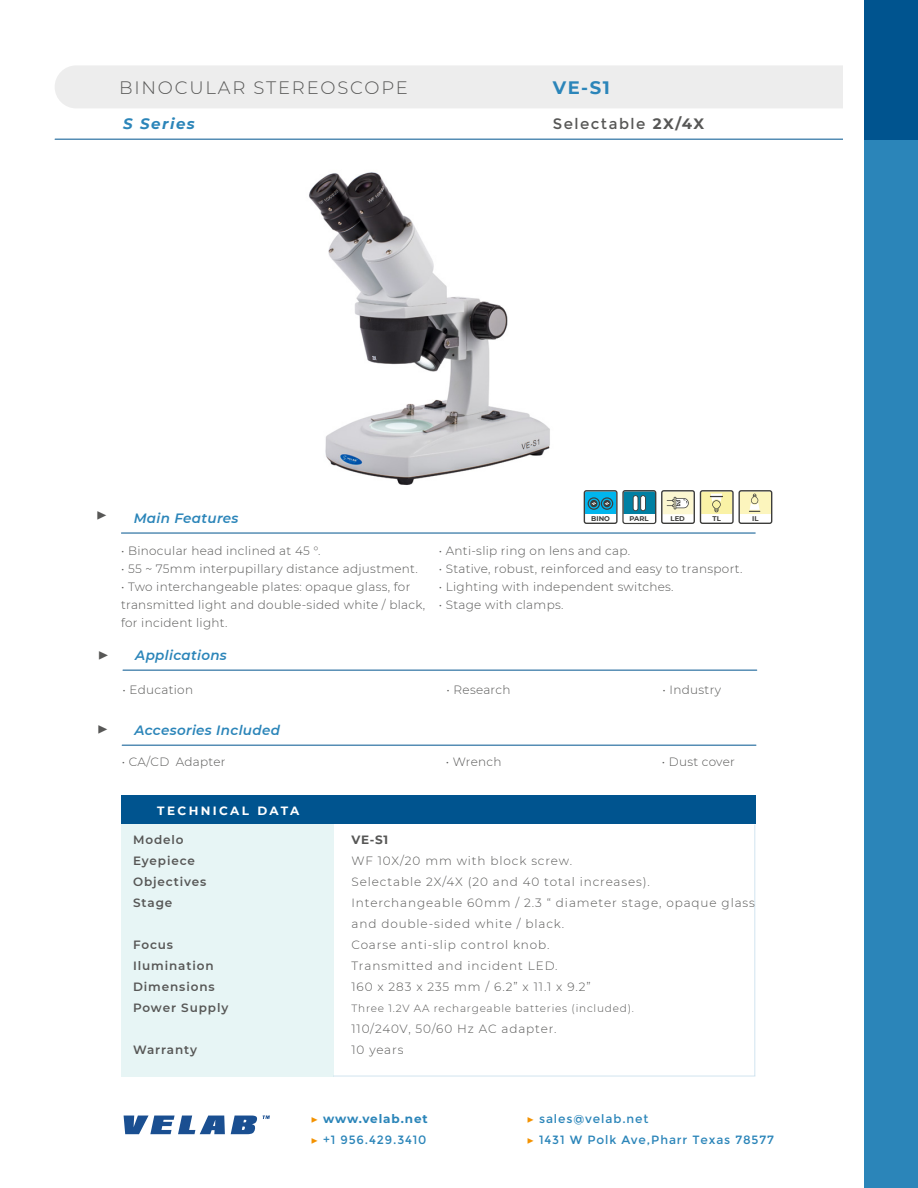
<style>
.page{position:relative;width:918px;height:1188px;background:#fff}
.page>*{position:absolute;margin:0;border:0;box-sizing:border-box;transform-origin:0 0}
.t1{font:300 18px "Montserrat";letter-spacing:.1em;color:#575756}
.t2{font:700 18px "Montserrat";color:#2b85b9}
.t3{font:18px "Minion Pro";color:#575756}
.t4{font:15px "Montserrat";letter-spacing:.1em;color:#575756}
.t5{font:italic 700 15px "Montserrat";letter-spacing:.1em;color:#2b85b9}
.t6{font:italic 600 13.5px "Montserrat";letter-spacing:.025em;color:#2b85b9}
.t7{font:300 12px/18px "Montserrat";letter-spacing:.025em;color:#575756}
.t8{font:300 12px/21px "Montserrat";letter-spacing:.075em;color:#575756}
.t9{font:600 12px "Montserrat";letter-spacing:.075em;color:#575756}
.t10{font:12px "Montserrat";letter-spacing:.075em;color:#2b85b9}
.t11{font:700 12px "Montserrat";letter-spacing:.075em;color:#2b85b9}
.t12{font:700 12px "Montserrat";letter-spacing:.2em;color:#fff}
.t13{font:700 12px "Montserrat";color:#575756}
.t14{font:300 10.5px "Montserrat";letter-spacing:.075em;color:#575756}
.t15{font:700 6.9px "Montserrat";color:#3d3d3b}
.s1{font-weight:700}
.s2{font-family:"Minion Pro";font-weight:400;color:#f39200}
.s3{font-family:"Minion Pro";color:#f39200}
</style>
<div class="page">
<div style="left:55px;top:65px;width:808px;height:43px;background:#ededed;border-radius:22px"></div>
<hr style="left:55px;top:139px;width:810px;height:1px;background:#00548f">
<div style="left:864px;top:140px;width:54px;height:1048px;background:#2b85b9"></div>
<div style="left:864px;top:0;width:54px;height:140px;background:#00548f"></div>
<div style="left:844px;top:1px;width:20px;height:1186px;background:#fff"></div>
<svg style="left:124px;top:1116px;width:101px;height:18px"></svg>
<svg style="left:231px;top:1116px;width:26px;height:18px"></svg>
<svg style="left:263px;top:1116px;width:7px;height:3px"></svg>
<div style="left:121px;top:825px;width:212px;height:252px;background:#e7f5f5"></div>
<hr style="left:754px;top:825px;width:1px;height:251px;background:#2b85b9">
<hr style="left:333px;top:1075px;width:422px;height:2px;background:#2b85b9">
<hr style="left:122px;top:745px;width:634px;height:1px;background:#00548f">
<hr style="left:123px;top:670px;width:634px;height:1px;background:#00548f">
<hr style="left:121px;top:533px;width:634px;height:1px;background:#00548f">
<div style="left:121px;top:795px;width:634px;height:29px;background:#00548f"></div>
<img style="left:309px;top:172px;width:275px;height:322px">
<svg style="left:584px;top:490px;width:188px;height:34px"></svg>
<p class="t1" style="left:119px;top:76px;width:290px">BINOCULAR STEREOSCOPE</p>
<p class="t2" style="left:553px;top:75px;width:59px">VE-S1</p>
<p class="t5" style="left:123px;top:113px;width:73px">S Series</p>
<p class="t4" style="left:553px;top:115px;width:153px">Selectable <span class="s1">2X/4X</span></p>
<p class="t3" style="left:96px;top:502px;width:12px">▶</p>
<p class="t6" style="left:134px;top:508px;width:106px">Main Features</p>
<p class="t15" style="left:591px;top:513px;width:20px">BINO</p>
<p class="t15" style="left:630px;top:513px;width:21px">PARL</p>
<p class="t15" style="left:671px;top:513px;width:16px">LED</p>
<p class="t15" style="left:713px;top:513px;width:10px">TL</p>
<p class="t15" style="left:752px;top:513px;width:8px">IL</p>
<p class="t7" style="left:121px;top:541px;width:201px">• Binocular head inclined at 45 °.</p>
<p class="t7" style="left:121px;top:559px;width:298px">• 55 ~ 75mm interpupillary distance adjustment.</p>
<p class="t7" style="left:121px;top:577px;width:306px">• Two interchangeable plates: opaque glass, for transmitted light and double-sided white / black, for incident light.</p>
<p class="t7" style="left:439px;top:541px;width:193px">• Anti-slip ring on lens and cap.</p>
<p class="t7" style="left:439px;top:559px;width:305px">• Stative, robust, reinforced and easy to transport.</p>
<p class="t7" style="left:439px;top:577px;width:236px">• Lighting with independent switches.</p>
<p class="t7" style="left:439px;top:595px;width:126px">• Stage with clamps.</p>
<p class="t3" style="left:98px;top:642px;width:12px">▶</p>
<p class="t6" style="left:135px;top:646px;width:93px">Applications</p>
<p class="t7" style="left:123px;top:680px;width:72px">• Education</p>
<p class="t7" style="left:447px;top:680px;width:65px">• Research</p>
<p class="t7" style="left:663px;top:680px;width:60px">• Industry</p>
<p class="t3" style="left:97px;top:716px;width:12px">▶</p>
<p class="t6" style="left:135px;top:721px;width:147px">Accesories Included</p>
<p class="t7" style="left:122px;top:752px;width:105px">• CA/CD Adapter</p>
<p class="t7" style="left:446px;top:752px;width:57px">• Wrench</p>
<p class="t7" style="left:662px;top:752px;width:75px">• Dust cover</p>
<p class="t12" style="left:157px;top:802px;width:143px">TECHNICAL DATA</p>
<p class="t9" style="left:133px;top:832px;width:52px">Modelo</p>
<p class="t9" style="left:133px;top:853px;width:63px">Eyepiece</p>
<p class="t9" style="left:133px;top:874px;width:75px">Objectives</p>
<p class="t9" style="left:133px;top:895px;width:41px">Stage</p>
<p class="t9" style="left:133px;top:937px;width:42px">Focus</p>
<p class="t9" style="left:133px;top:958px;width:82px">Ilumination</p>
<p class="t9" style="left:133px;top:979px;width:83px">Dimensions</p>
<p class="t9" style="left:133px;top:1000px;width:97px">Power Supply</p>
<p class="t9" style="left:133px;top:1042px;width:65px">Warranty</p>
<p class="t13" style="left:351px;top:831px;width:38px">VE-S1</p>
<p class="t8" style="left:351px;top:850px;width:222px">WF 10X/20 mm with block screw.</p>
<p class="t8" style="left:351px;top:871px;width:300px">Selectable 2X/4X (20 and 40 total increases).</p>
<p class="t8" style="left:351px;top:892px;width:405px">Interchangeable 60mm / 2.3 “ diameter stage, opaque glass and double-sided white / black.</p>
<p class="t8" style="left:351px;top:934px;width:200px">Coarse anti-slip control knob.</p>
<p class="t8" style="left:351px;top:955px;width:208px">Transmitted and incident LED.</p>
<p class="t8" style="left:351px;top:976px;width:241px">160 x 283 x 235 mm / 6.2” x 11.1 x 9.2”</p>
<p class="t14" style="left:351px;top:1001px;width:284px">Three 1.2V AA rechargeable batteries (included).</p>
<p class="t8" style="left:351px;top:1018px;width:207px">110/240V, 50/60 Hz AC adapter.</p>
<p class="t7" style="left:351px;top:1041px;width:54px">10 years</p>
<p class="t11" style="left:311px;top:1110px;width:119px"><span class="s2">▶</span> www.velab.net</p>
<p class="t10" style="left:527px;top:1111px;width:123px"><span class="s3">▶</span> sales@velab.net</p>
<p class="t10" style="left:311px;top:1132px;width:117px"><span class="s3">▶</span> +1 956.429.3410</p>
<p class="t10" style="left:527px;top:1132px;width:249px"><span class="s3">▶</span> 1431 W Polk Ave,Pharr Texas 78577</p>
</div>
